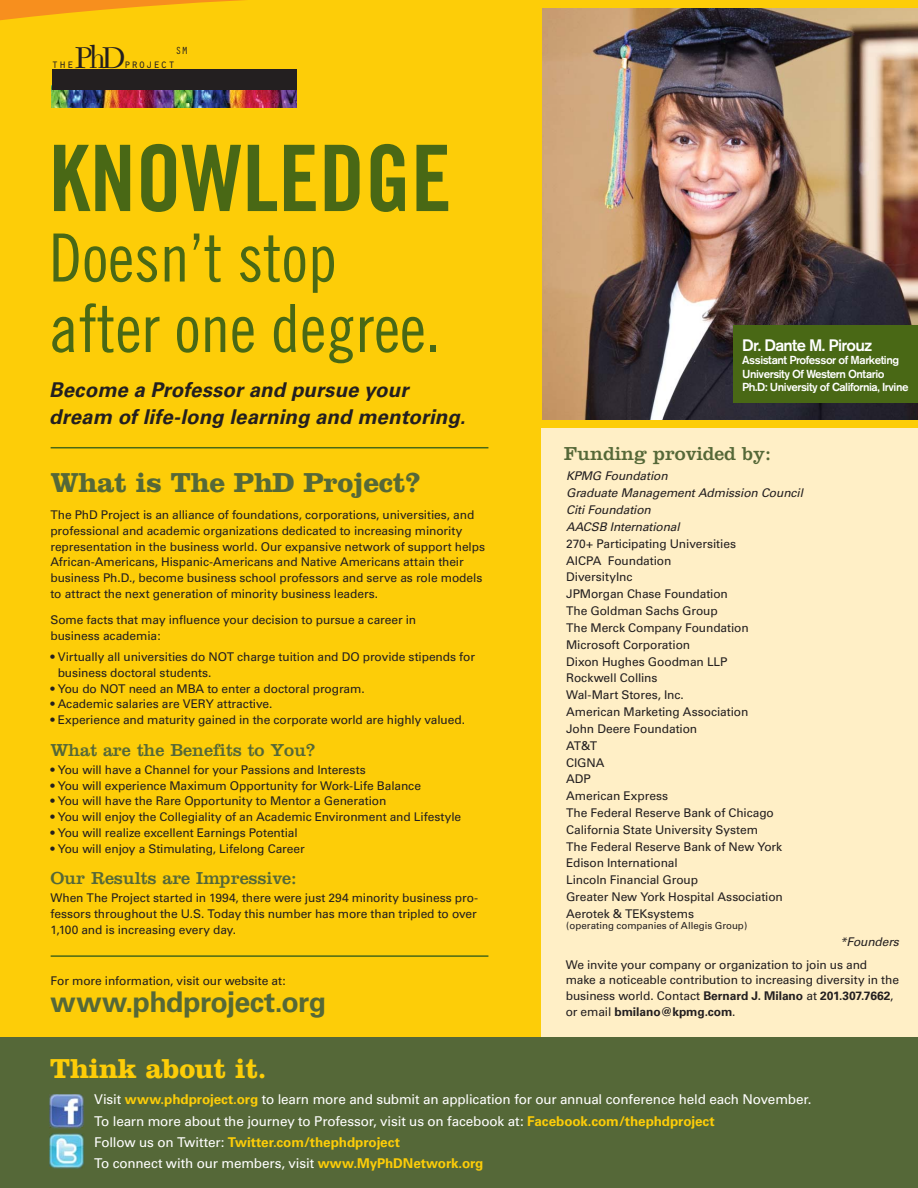
<style>
.page{position:relative;width:918px;height:1188px;background:#fff}
.page>*{position:absolute;margin:0;border:0;box-sizing:border-box;transform-origin:0 0}
.t1{font:91.8px "Trade Gothic Bold Cond Twenty";color:#496815}
.t2{font:66.45px/70.5px "Trade Gothic Cond Eighteen";color:#496815}
.t3{font:31.35px "New Caledonia";color:#231f20;scale:.96 1}
.t4{font:700 28.65px "Univers";letter-spacing:-.02em;color:#556838}
.t5{font:700 28.5px "Clarendon";letter-spacing:-.015em;color:#556838}
.t6{font:700 28.5px "Clarendon";letter-spacing:-.015em;color:#fdcd08}
.t7{font:italic 700 20.4px/26.4px "Univers";letter-spacing:.005em;color:#231f20}
.t8{font:19.5px "Clarendon";letter-spacing:-.005em;color:#556838}
.t9{font:18px "Clarendon";letter-spacing:-.005em;color:#556838}
.t10{font:500 16.5px "Akzidenz Grotesk BE";letter-spacing:-.04em;color:#fff}
.t11{font:13.5px/21.1px "Univers";letter-spacing:-.01em;color:#fff}
.t12{font:12.45px "Orator";letter-spacing:.015em;color:#231f20;scale:.96 1}
.t13{font:12px/16.8px "Univers";letter-spacing:-.01em;color:#231f20}
.t14{font:italic 12px/16.8px "Univers";letter-spacing:-.01em;color:#231f20}
.t15{font:500 11.55px/13.2px "Akzidenz Grotesk BE";letter-spacing:-.04em;color:#fff}
.t16{font:10.65px "Orator";color:#231f20;scale:.96 1}
.t17{font:9.75px "Univers";color:#231f20}
.s1{font-weight:700}
.s2{font-weight:700;color:#fdcd08}
</style>
<div class="page">
<div style="left:0;top:1037px;width:918px;height:151px;background:#556838"></div>
<img style="left:541px;top:36px;width:377px;height:384px">
<div style="left:0;top:1px;width:541px;height:1036px;background:#fdcd08"></div>
<img style="left:52px;top:90px;width:245px;height:18px">
<div style="left:52px;top:70px;width:245px;height:20px;background:#231f20"></div>
<div style="left:541px;top:428px;width:377px;height:609px;background:#ffefc6"></div>
<div style="left:541px;top:420px;width:377px;height:8px;background:#fdcd08"></div>
<hr style="left:51px;top:447px;width:437px;height:1px;background:#496815">
<img style="left:49px;top:1094px;width:35px;height:35px">
<img style="left:49px;top:1134px;width:35px;height:35px">
<hr style="left:51px;top:955px;width:437px;height:2px;background:#496815">
<div style="left:733px;top:326px;width:185px;height:77px;background:#496815"></div>
<svg style="left:0;top:0;width:918px;height:36px"></svg>
<h3 class="t3" style="left:74px;top:45px;width:55px">PhD</h3>
<p class="t16" style="left:175px;top:44px;width:14px">SM</p>
<p class="t12" style="left:124px;top:56px;width:55px">project</p>
<p class="t12" style="left:51px;top:56px;width:25px">the</p>
<h1 class="t1" style="left:49px;top:145px;width:404px">KNOWLEDGE</h1>
<h2 class="t2" style="left:49px;top:228px;width:393px">Doesn’t stop after one degree.</h2>
<h3 class="t7" style="left:49px;top:379px;width:418px">Become a Professor and pursue your dream of life-long learning and mentoring.</h3>
<h3 class="t5" style="left:50px;top:473px;width:372px">What is The PhD Project?</h3>
<p class="t13" style="left:50px;top:508px;width:436px;line-height:15.8px">The PhD Project is an alliance of foundations, corporations, universities, and professional and academic organizations dedicated to increasing minority representation in the business world. Our expansive network of support helps African-Americans, Hispanic-Americans and Native Americans attain their business Ph.D., become business school professors and serve as role models to attract the next generation of minority business leaders.</p>
<p class="t13" style="left:50px;top:613px;width:367px;line-height:15.8px">Some facts that may influence your decision to pursue a career in business academia:</p>
<p class="t13" style="left:58px;top:650px;width:419px;line-height:15.8px;text-indent:-7px">• Virtually all universities do NOT charge tuition and DO provide stipends for business doctoral students.</p>
<p class="t13" style="left:50px;top:681px;width:316px">• You do NOT need an MBA to enter a doctoral program.</p>
<p class="t13" style="left:50px;top:697px;width:224px">• Academic salaries are VERY attractive.</p>
<p class="t13" style="left:50px;top:713px;width:416px">• Experience and maturity gained in the corporate world are highly valued.</p>
<h3 class="t9" style="left:50px;top:744px;width:266px">What are the Benefits to You?</h3>
<p class="t13" style="left:50px;top:762px;width:317px">• You will have a Channel for your Passions and Interests</p>
<p class="t13" style="left:50px;top:778px;width:372px">• You will experience Maximum Opportunity for Work-Life Balance</p>
<p class="t13" style="left:50px;top:794px;width:337px">• You will have the Rare Opportunity to Mentor a Generation</p>
<p class="t13" style="left:50px;top:810px;width:412px">• You will enjoy the Collegiality of an Academic Environment and Lifestyle</p>
<p class="t13" style="left:50px;top:825px;width:249px">• You will realize excellent Earnings Potential</p>
<p class="t13" style="left:50px;top:841px;width:256px">• You will enjoy a Stimulating, Lifelong Career</p>
<h3 class="t9" style="left:50px;top:872px;width:248px">Our Results are Impressive:</h3>
<p class="t13" style="left:50px;top:891px;width:429px;line-height:15.8px">When The Project started in 1994, there were just 294 minority business pro&shy;fessors throughout the U.S. Today this number has more than tripled to over<br>1,100 and is increasing every day.</p>
<p class="t13" style="left:51px;top:974px;width:237px">For more information, visit our website at:</p>
<h3 class="t4" style="left:51px;top:992px;width:277px">www.phdproject.org</h3>
<h3 class="t10" style="left:742px;top:339px;width:132px">Dr. Dante M. Pirouz</h3>
<p class="t15" style="left:742px;top:355px;width:168px">Assistant Professor of Marketing<br>University Of Western Ontario<br>Ph.D: University of California, Irvine</p>
<h3 class="t8" style="left:564px;top:447px;width:208px">Funding provided by:</h3>
<p class="t14" style="left:566px;top:469px;width:238px">KPMG Foundation<br>Graduate Management Admission Council<br>Citi Foundation<br>AACSB International</p>
<p class="t13" style="left:566px;top:536px;width:218px">270+ Participating Universities<br>AICPA Foundation<br>DiversityInc<br>JPMorgan Chase Foundation<br>The Goldman Sachs Group<br>The Merck Company Foundation<br>Microsoft Corporation<br>Dixon Hughes Goodman LLP<br>Rockwell Collins<br>Wal-Mart Stores, Inc.<br>American Marketing Association<br>John Deere Foundation<br>AT&amp;T<br>CIGNA<br>ADP<br>American Express<br>The Federal Reserve Bank of Chicago<br>California State University System<br>The Federal Reserve Bank of New York<br>Edison International<br>Lincoln Financial Group<br>Greater New York Hospital Association<br>Aerotek &amp; TEKsystems</p>
<p class="t17" style="left:566px;top:922px;width:183px">(operating companies of Allegis Group)</p>
<p class="t14" style="left:840px;top:934px;width:60px">*Founders</p>
<p class="t13" style="left:566px;top:958px;width:335px;line-height:15.8px">We invite your company or organization to join us and make a noticeable contribution to increasing diversity in the business world. Contact <span class="s1">Bernard J. Milano</span> at <span class="s1">201.307.7662</span>, or email <span class="s1">bmilano@kpmg.com</span>.</p>
<h3 class="t6" style="left:50px;top:1059px;width:218px">Think about it.</h3>
<p class="t11" style="left:94px;top:1090px;width:719px">Visit <span class="s2">www.phdproject.org</span> to learn more and submit an application for our annual conference held each November.<br>To learn more about the journey to Professor, visit us on facebook at: <span class="s2">Facebook.com/thephdproject<br></span>Follow us on Twitter: <span class="s2">Twitter.com/thephdproject<br></span>To connect with our members, visit <span class="s2">www.MyPhDNetwork.org</span></p>
</div>
